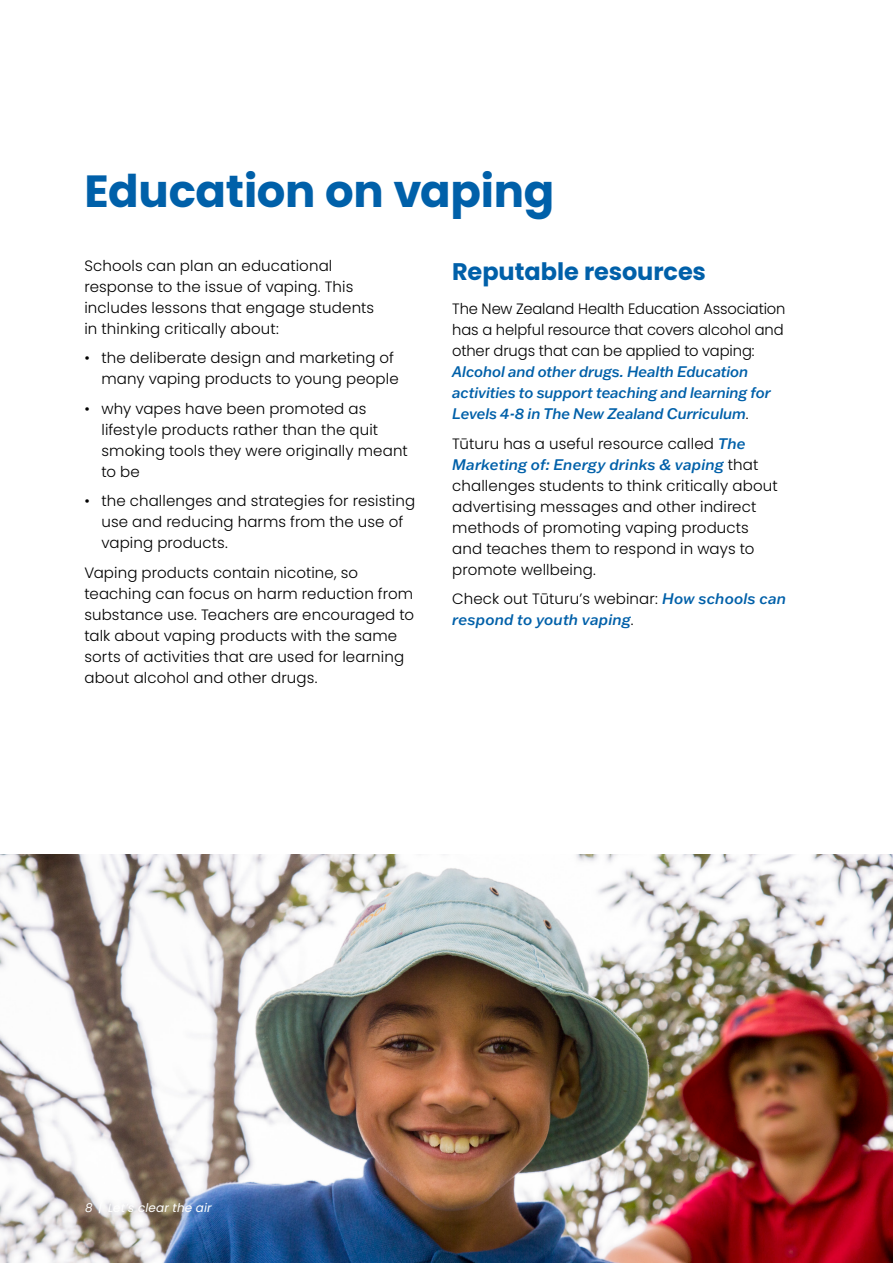
<style>
.page{position:relative;width:893px;height:1263px;background:#fff}
.page>*{position:absolute;margin:0;border:0;box-sizing:border-box;transform-origin:0 0}
.t1{font:700 45px "Poppins";letter-spacing:-.005em;color:#0060a9}
.t2{font:700 24px "Poppins";letter-spacing:-.005em;color:#0060a9}
.t3{font:300 15px/21px "Poppins";letter-spacing:.005em;color:#000}
.t4{font:italic 500 15px/21px "Franklin Gothic ATF";letter-spacing:-.01em;color:#0060a9}
.t5{font:italic 12px "Poppins";letter-spacing:.01em;color:#fff}
.s1{font-family:"Poppins";font-weight:300;font-style:normal;color:#000}
.s2{font-family:"Franklin Gothic ATF";font-weight:500;font-style:italic;color:#0060a9}
</style>
<div class="page">
<img style="left:0;top:855px;width:893px;height:408px">
<h1 class="t1" style="left:84px;top:165px;width:471px">Education on vaping</h1>
<p class="t3" style="left:84px;top:255px;width:291px">Schools can plan an educational response to the issue of vaping. This includes lessons that engage students in thinking critically about:</p>
<p class="t3" style="left:101px;top:348px;width:299px;text-indent:-17px">• the deliberate design and marketing of many vaping products to young people</p>
<p class="t3" style="left:101px;top:398px;width:308px;text-indent:-17px">• why vapes have been promoted as lifestyle products rather than the quit smoking tools they were originally meant to be</p>
<p class="t3" style="left:101px;top:491px;width:315px;text-indent:-17px">• the challenges and strategies for resisting use and reducing harms from the use of vaping products.</p>
<p class="t3" style="left:84px;top:562px;width:331px">Vaping products contain nicotine, so teaching can focus on harm reduction from substance use. Teachers are encouraged to talk about vaping products with the same sorts of activities that are used for learning about alcohol and other drugs.</p>
<h2 class="t2" style="left:452px;top:258px;width:255px">Reputable resources</h2>
<p class="t3" style="left:452px;top:298px;width:335px">The New Zealand Health Education Association has a helpful resource that covers alcohol and other drugs that can be applied to vaping:</p>
<p class="t4" style="left:452px;top:361px;width:320px">Alcohol and other drugs. Health Education activities to support teaching and learning for<br>Levels 4-8 in The New Zealand Curriculum<span class="s1">.</span></p>
<p class="t3" style="left:452px;top:433px;width:295px">Tūturu has a useful resource called <span class="s2">The</span></p>
<p class="t4" style="left:452px;top:453px;width:308px">Marketing of: Energy drinks &amp; vaping <span class="s1">that</span></p>
<p class="t3" style="left:452px;top:475px;width:327px">challenges students to think critically about advertising messages and other indirect methods of promoting vaping products and teaches them to respond in ways to promote wellbeing.</p>
<p class="t3" style="left:452px;top:588px;width:335px">Check out Tūturu’s webinar: <span class="s2">How schools can</span></p>
<p class="t4" style="left:452px;top:609px;width:183px">respond to youth vaping<span class="s1">.</span></p>
<p class="t5" style="left:85px;top:1201px;width:128px">8 | Let’s clear the air</p>
</div>
